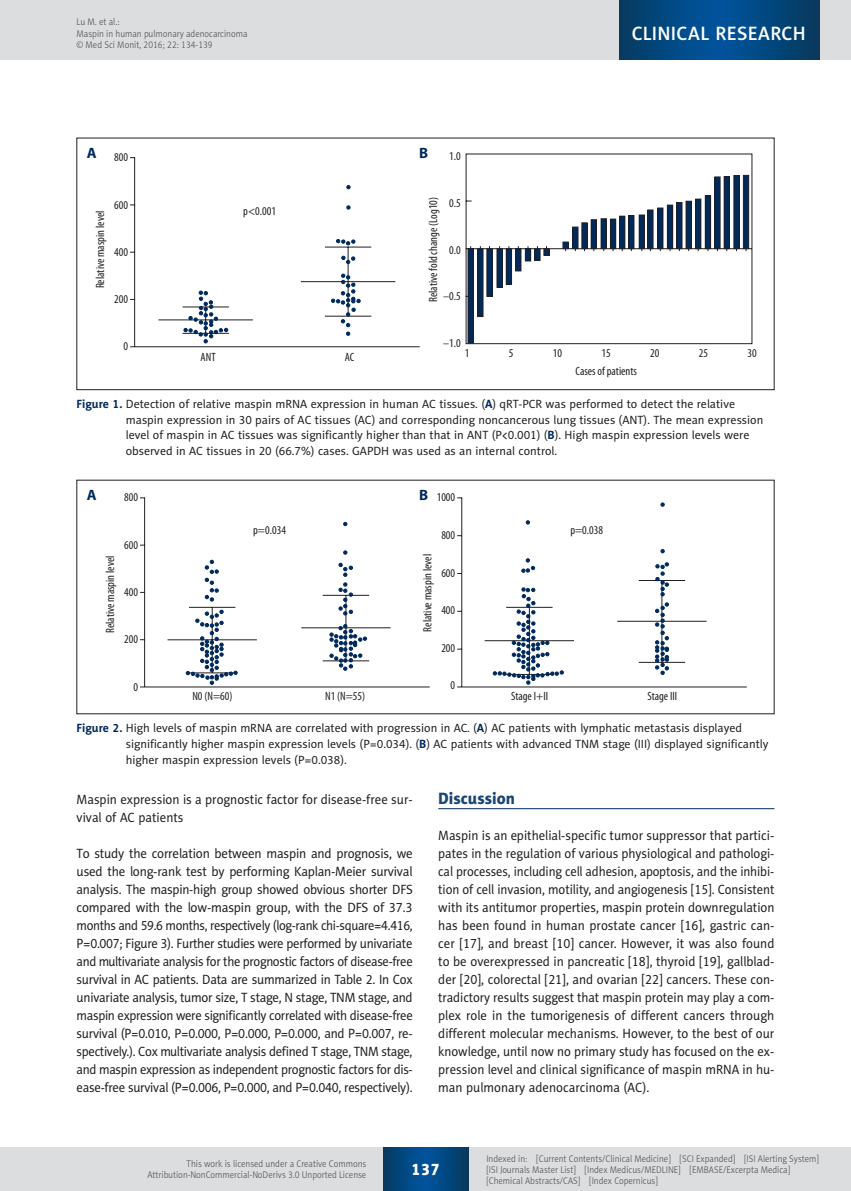
<style>
.page{position:relative;width:851px;height:1191px;background:#fff}
.page>*{position:absolute;margin:0;border:0;box-sizing:border-box;transform-origin:0 0}
.t1{font:19.5px "Naomi Sans EFN Medium";letter-spacing:.015em;color:#fff}
.MSM_Headline_1{font:16.5px "Naomi Sans EFN Heavy";color:#1a4574}
.t2{font:16.5px "Naomi Sans EFN Heavy";color:#fff}
.t3{font:700 15px "Myriad Pro";color:#00295c}
.MSM_Body{font:13.5px/18px "Naomi Sans EFN";color:#231f20;scale:.95 1}
.MSM_Body-2{font:13.5px/18px "Naomi Sans EFN";color:#231f20;text-align:justify;scale:.96 1}
.MSM_Rycina_tytul{font:12px/15.8px "Naomi Sans EFN";color:#231f20}
.t4{font:condensed 12px/17.7px "Myriad Pro";color:#231f20;text-align:center}
.t5{font:9.75px/11.2px "Naomi Sans EFN Light";color:#57585a;scale:.9 1}
.s1{font-weight:700;color:#00295c}
</style>
<div class="page">
<hr style="left:438px;top:808px;width:336px;height:1px;background:#00295c">
<hr style="left:134px;top:157px;width:1px;height:189px;background:#231f20">
<hr style="left:130px;top:346px;width:289px;height:1px;background:#231f20">
<hr style="left:182px;top:333px;width:47px;height:1px;background:#231f20">
<hr style="left:182px;top:306px;width:47px;height:1px;background:#231f20">
<hr style="left:158px;top:319px;width:95px;height:1px;background:#231f20">
<hr style="left:347px;top:247px;width:1px;height:69px;background:#231f20">
<hr style="left:325px;top:316px;width:46px;height:1px;background:#231f20">
<hr style="left:325px;top:247px;width:46px;height:1px;background:#231f20">
<hr style="left:301px;top:281px;width:94px;height:1px;background:#231f20">
<svg style="left:346px;top:205px;width:4px;height:4px"></svg>
<svg style="left:336px;top:239px;width:19px;height:6px"></svg>
<svg style="left:331px;top:274px;width:29px;height:62px"></svg>
<svg style="left:341px;top:256px;width:14px;height:8px"></svg>
<svg style="left:346px;top:185px;width:4px;height:4px"></svg>
<svg style="left:183px;top:291px;width:45px;height:52px"></svg>
<svg style="left:465px;top:153px;width:287px;height:191px"></svg>
<svg style="left:467px;top:175px;width:279px;height:169px"></svg>
<svg style="left:743px;top:175px;width:6px;height:74px"></svg>
<div style="left:77px;top:138px;width:697px;height:252px;border:1px solid #231f20"></div>
<hr style="left:661px;top:580px;width:1px;height:82px;background:#231f20">
<hr style="left:638px;top:662px;width:47px;height:1px;background:#231f20">
<hr style="left:638px;top:580px;width:47px;height:1px;background:#231f20">
<hr style="left:617px;top:621px;width:89px;height:1px;background:#231f20">
<hr style="left:484px;top:640px;width:90px;height:1px;background:#231f20">
<hr style="left:144px;top:497px;width:1px;height:189px;background:#231f20">
<hr style="left:140px;top:686px;width:289px;height:1px;background:#231f20">
<hr style="left:212px;top:607px;width:1px;height:65px;background:#231f20">
<hr style="left:189px;top:607px;width:46px;height:1px;background:#231f20">
<hr style="left:167px;top:639px;width:90px;height:1px;background:#231f20">
<hr style="left:345px;top:595px;width:1px;height:65px;background:#231f20">
<hr style="left:323px;top:660px;width:46px;height:1px;background:#231f20">
<hr style="left:323px;top:595px;width:46px;height:1px;background:#231f20">
<hr style="left:301px;top:627px;width:89px;height:1px;background:#231f20">
<svg style="left:343px;top:522px;width:4px;height:4px"></svg>
<svg style="left:343px;top:550px;width:4px;height:4px"></svg>
<svg style="left:525px;top:520px;width:5px;height:4px"></svg>
<svg style="left:660px;top:502px;width:4px;height:4px"></svg>
<svg style="left:660px;top:549px;width:4px;height:4px"></svg>
<svg style="left:655px;top:602px;width:13px;height:73px"></svg>
<svg style="left:655px;top:562px;width:13px;height:34px"></svg>
<svg style="left:493px;top:587px;width:70px;height:97px"></svg>
<svg style="left:521px;top:558px;width:14px;height:15px"></svg>
<svg style="left:338px;top:563px;width:15px;height:52px"></svg>
<svg style="left:329px;top:624px;width:38px;height:46px"></svg>
<svg style="left:205px;top:560px;width:14px;height:41px"></svg>
<svg style="left:186px;top:610px;width:51px;height:75px"></svg>
<hr style="left:461px;top:497px;width:1px;height:189px;background:#231f20">
<hr style="left:457px;top:686px;width:289px;height:1px;background:#231f20">
<div style="left:0;top:1148px;width:850px;height:43px;background:#dcdddf"></div>
<svg style="left:383px;top:1147px;width:85px;height:43px;background:#02477e"></svg>
<div style="left:0;top:0;width:850px;height:60px;background:#dcdddf"></div>
<svg style="left:619px;top:0;width:200px;height:60px;background:#02477e"></svg>
<p class="t5" style="left:77px;top:16px;width:191px">Lu M. et al.:<br>Maspin in human pulmonary adenocarcinoma © Med Sci Monit, 2016; 22: 134-139</p>
<h1 class="t1" style="left:631px;top:22px;width:175px">CLINICAL RESEARCH</h1>
<p class="t3" style="left:87px;top:143px;width:11px">A</p>
<p class="t3" style="left:419px;top:143px;width:11px">B</p>
<p class="t4" style="left:449px;top:147px;width:13px">1.0</p>
<p class="t4" style="left:449px;top:194px;width:13px">0.5</p>
<p class="t4" style="left:449px;top:241px;width:13px">0.0</p>
<p class="t4" style="left:443px;top:288px;width:19px">–0.5</p>
<p class="t4" style="left:443px;top:335px;width:19px">–1.0</p>
<p class="t4" style="left:114px;top:149px;width:15px">800</p>
<p class="t4" style="left:114px;top:196px;width:15px">600</p>
<p class="t4" style="left:114px;top:243px;width:15px">400</p>
<p class="t4" style="left:114px;top:290px;width:15px">200</p>
<p class="t4" style="left:123px;top:338px;width:6px">0</p>
<p class="t4" style="left:424px;top:302px;width:106px;rotate:-90deg">Relative fold change (Log10)</p>
<p class="t4" style="left:243px;top:202px;width:34px">p&lt;0.001</p>
<p class="t4" style="left:92px;top:288px;width:79px;rotate:-90deg">Relative maspin level</p>
<p class="t4" style="left:464px;top:345px;width:6px">1</p>
<p class="t4" style="left:508px;top:345px;width:6px">5</p>
<p class="t4" style="left:552px;top:345px;width:11px">10</p>
<p class="t4" style="left:575px;top:345px;width:63px">15<br>Cases of patients</p>
<p class="t4" style="left:650px;top:345px;width:11px">20</p>
<p class="t4" style="left:698px;top:345px;width:11px">25</p>
<p class="t4" style="left:747px;top:345px;width:11px">30</p>
<p class="t4" style="left:201px;top:348px;width:17px">ANT</p>
<p class="t4" style="left:345px;top:348px;width:11px">AC</p>
<p class="MSM_Rycina_tytul" style="left:126px;top:396px;width:639px;text-indent:-49px"><span class="s1">Figure 1.</span> Detection of relative maspin mRNA expression in human AC tissues. (<span class="s1">A</span>) qRT-PCR was performed to detect the relative maspin expression in 30 pairs of AC tissues (AC) and corresponding noncancerous lung tissues (ANT). The mean expression level of maspin in AC tissues was significantly higher than that in ANT (P&lt;0.001) (<span class="s1">B</span>). High maspin expression levels were observed in AC tissues in 20 (66.7%) cases. GAPDH was used as an internal control.</p>
<p class="t4" style="left:124px;top:489px;width:15px">800</p>
<p class="t4" style="left:124px;top:536px;width:15px">600</p>
<p class="t4" style="left:124px;top:583px;width:15px">400</p>
<p class="t4" style="left:124px;top:630px;width:15px">200</p>
<p class="t4" style="left:133px;top:678px;width:6px">0</p>
<p class="t3" style="left:87px;top:485px;width:11px">A</p>
<p class="t3" style="left:419px;top:485px;width:11px">B</p>
<p class="t4" style="left:436px;top:489px;width:20px">1000</p>
<p class="t4" style="left:441px;top:526px;width:15px">800</p>
<p class="t4" style="left:441px;top:564px;width:15px">600</p>
<p class="t4" style="left:441px;top:601px;width:15px">400</p>
<p class="t4" style="left:441px;top:639px;width:15px">200</p>
<p class="t4" style="left:450px;top:676px;width:6px">0</p>
<p class="t4" style="left:570px;top:521px;width:34px">p=0.038</p>
<p class="t4" style="left:253px;top:521px;width:34px">p=0.034</p>
<p class="t4" style="left:418px;top:631px;width:79px;rotate:-90deg">Relative maspin level</p>
<p class="t4" style="left:102px;top:633px;width:79px;rotate:-90deg">Relative maspin level</p>
<p class="t4" style="left:192px;top:687px;width:42px">N0 (N=60)</p>
<p class="t4" style="left:325px;top:687px;width:42px">N1 (N=55)</p>
<p class="t4" style="left:511px;top:687px;width:39px">Stage I+II</p>
<p class="t4" style="left:647px;top:687px;width:31px">Stage III</p>
<p class="MSM_Rycina_tytul" style="left:126px;top:720px;width:644px;text-indent:-49px"><span class="s1">Figure 2.</span> High levels of maspin mRNA are correlated with progression in AC. (<span class="s1">A</span>) AC patients with lymphatic metastasis displayed significantly higher maspin expression levels (P=0.034). (<span class="s1">B</span>) AC patients with advanced TNM stage (III) displayed significantly higher maspin expression levels (P=0.038).</p>
<p class="MSM_Body" style="left:77px;top:790px;width:355px">Maspin expression is a prognostic factor for disease-free sur&shy;vival of AC patients</p>
<p class="MSM_Body-2" style="left:77px;top:844px;width:352px">To study the correlation between maspin and prognosis, we used the long-rank test by performing Kaplan-Meier survival analysis. The maspin-high group showed obvious shorter DFS compared with the low-maspin group, with the DFS of 37.3 months and 59.6 months, respectively (log-rank chi-square=4.416, P=0.007; Figure 3). Further studies were performed by univariate and multivariate analysis for the prognostic factors of disease-free survival in AC patients. Data are summarized in Table 2. In Cox univariate analysis, tumor size, T stage, N stage, TNM stage, and maspin expression were significantly correlated with disease-free survival (P=0.010, P=0.000, P=0.000, P=0.000, and P=0.007, re&shy;spectively.). Cox multivariate analysis defined T stage, TNM stage, and maspin expression as independent prognostic factors for dis&shy;ease-free survival (P=0.006, P=0.000, and P=0.040, respectively).</p>
<p class="MSM_Headline_1" style="left:438px;top:788px;width:78px">Discussion</p>
<p class="MSM_Body" style="left:438px;top:826px;width:355px;text-align:justify">Maspin is an epithelial-specific tumor suppressor that partici&shy;pates in the regulation of various physiological and pathologi&shy;cal processes, including cell adhesion, apoptosis, and the inhibi&shy;tion of cell invasion, motility, and angiogenesis [15]. Consistent with its antitumor properties, maspin protein downregulation has been found in human prostate cancer [16], gastric can&shy;cer [17], and breast [10] cancer. However, it was also found to be overexpressed in pancreatic [18], thyroid [19], gallblad&shy;der [20], colorectal [21], and ovarian [22] cancers. These con&shy;tradictory results suggest that maspin protein may play a com&shy;plex role in the tumorigenesis of different cancers through different molecular mechanisms. However, to the best of our knowledge, until now no primary study has focused on the ex&shy;pression level and clinical significance of maspin mRNA in hu&shy;man pulmonary adenocarcinoma (AC).</p>
<p class="t5" style="left:147px;top:1158px;width:245px;text-align:right">This work is licensed under a Creative Commons<br>Attribution-NonCommercial-NoDerivs 3.0 Unported License</p>
<p class="t2" style="left:411px;top:1159px;width:30px">137</p>
<p class="t5" style="left:486px;top:1152px;width:371px">Indexed in: [Current Contents/Clinical Medicine] [SCI Expanded] [ISI Alerting System] [ISI Journals Master List] [Index Medicus/MEDLINE] [EMBASE/Excerpta Medica] [Chemical Abstracts/CAS] [Index Copernicus]</p>
</div>
